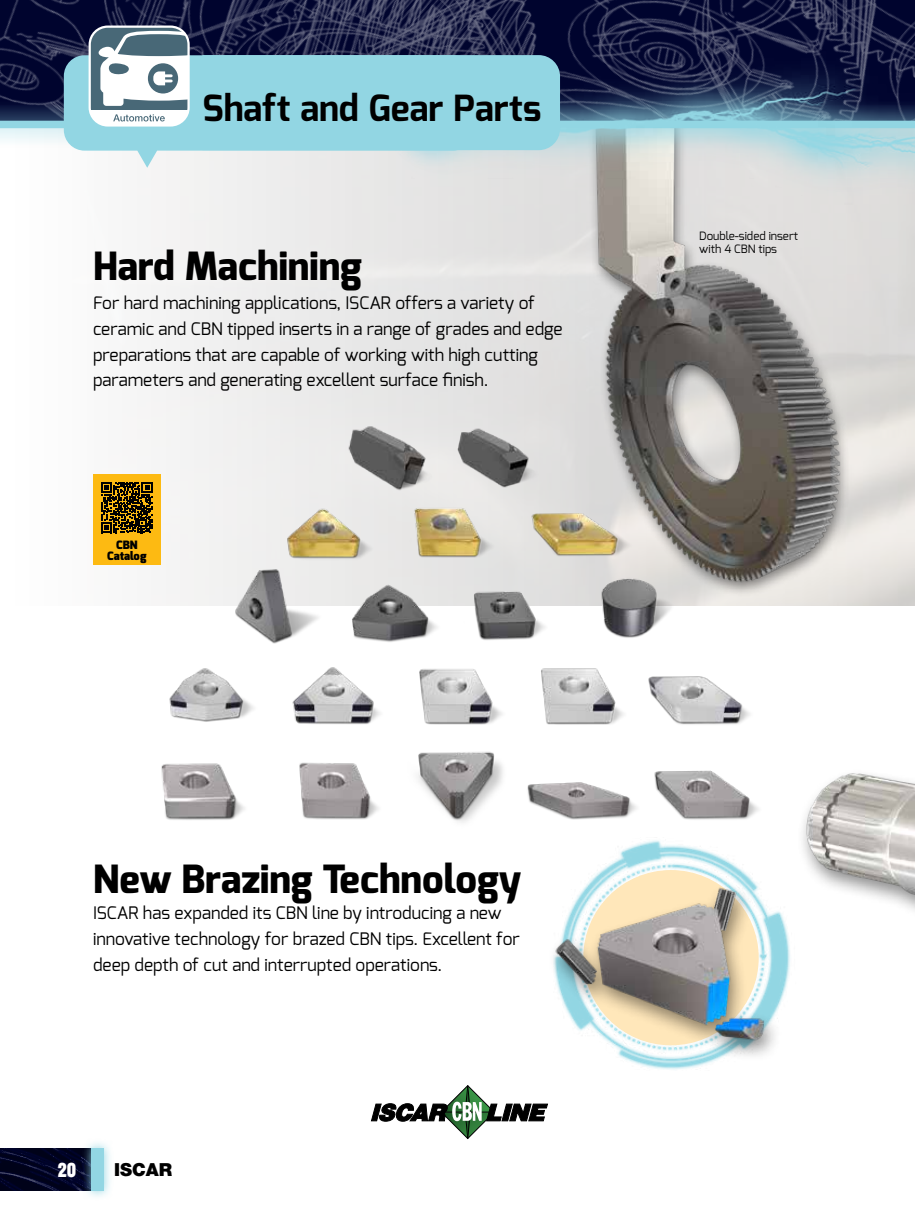
<style>
.page{position:relative;width:915px;height:1212px;background:#fff}
.page>*{position:absolute;margin:0;border:0;box-sizing:border-box;transform-origin:0 0}
.t1{font:800 38.85px "Exo";color:#000}
.t2{font:700 36px "Exo";color:#000}
.t3{font:900 18px "Helvetica Neue LT Std";color:#000}
.t4{font:18px "Anton";color:#fff}
.t5{font:17.25px/26px "Exo";color:#000}
.t6{font:11.55px/13.8px "Exo";color:#000}
.t7{font:900 11.55px/11.6px "Exo";color:#000;text-align:center}
</style>
<div class="page">
<img style="left:93px;top:168px;width:821px;height:437px">
<img style="left:110px;top:418px;width:694px;height:405px">
<img style="left:520px;top:268px;width:394px;height:325px">
<img style="left:768px;top:605px;width:146px;height:305px">
<img style="left:0;top:1148px;width:82px;height:43px">
<img style="left:0;top:0;width:376px;height:101px">
<svg style="left:82px;top:1142px;width:28px;height:55px"></svg>
<div style="left:92px;top:1148px;width:12px;height:43px;background:#92d6e3"></div>
<svg style="left:0;top:101px;width:64px;height:42px;background:#758298"></svg>
<div style="left:0;top:121px;width:914px;height:7px;background:#92d6e3"></div>
<svg style="left:64px;top:55px;width:312px;height:113px;fill:#92d6e3"></svg>
<div style="left:90px;top:27px;width:98px;height:98px;background:#486877;border-radius:12px"></div>
<div style="left:90px;top:110px;width:98px;height:15px;background:#fff"></div>
<svg style="left:113px;top:114px;width:52px;height:7px"></svg>
<svg style="left:99px;top:31px;width:89px;height:75px"></svg>
<div style="left:89px;top:26px;width:101px;height:101px;border:2px solid #fff;border-radius:18px"></div>
<img style="left:376px;top:0;width:538px;height:268px">
<svg style="left:370px;top:1085px;width:178px;height:54px"></svg>
<div style="left:93px;top:474px;width:68px;height:90px;background:#fdba12"></div>
<svg style="left:101px;top:482px;width:51px;height:51px"></svg>
<img style="left:536px;top:812px;width:266px;height:258px">
<div style="left:583px;top:870px;width:175px;height:175px;background:#ffe7ba;border-radius:50%"></div>
<img style="left:548px;top:881px;width:256px;height:181px">
<div style="left:202px;top:55px;width:358px;height:95px;background:#92d6e3"></div>
<h2 class="t2" style="left:202px;top:85px;width:340px">Shaft and Gear Parts</h2>
<h1 class="t1" style="left:93px;top:241px;width:270px">Hard Machining</h1>
<p class="t5" style="left:93px;top:289px;width:471px">For hard machining applications, ISCAR offers a variety of ceramic and CBN tipped inserts in a range of grades and edge preparations that are capable of working with high cutting parameters and generating excellent surface finish.</p>
<p class="t7" style="left:107px;top:539px;width:41px">CBN<br>Catalog</p>
<h1 class="t1" style="left:93px;top:854px;width:430px">New Brazing Technology</h1>
<p class="t5" style="left:93px;top:899px;width:428px">ISCAR has expanded its CBN line by introducing a new innovative technology for brazed CBN tips. Excellent for deep depth of cut and interrupted operations.</p>
<p class="t4" style="left:58px;top:1156px;width:20px">20</p>
<p class="t3" style="left:114px;top:1159px;width:59px">ISCAR</p>
<p class="t6" style="left:699px;top:228px;width:100px">Double-sided insert with 4 CBN tips</p>
</div>
